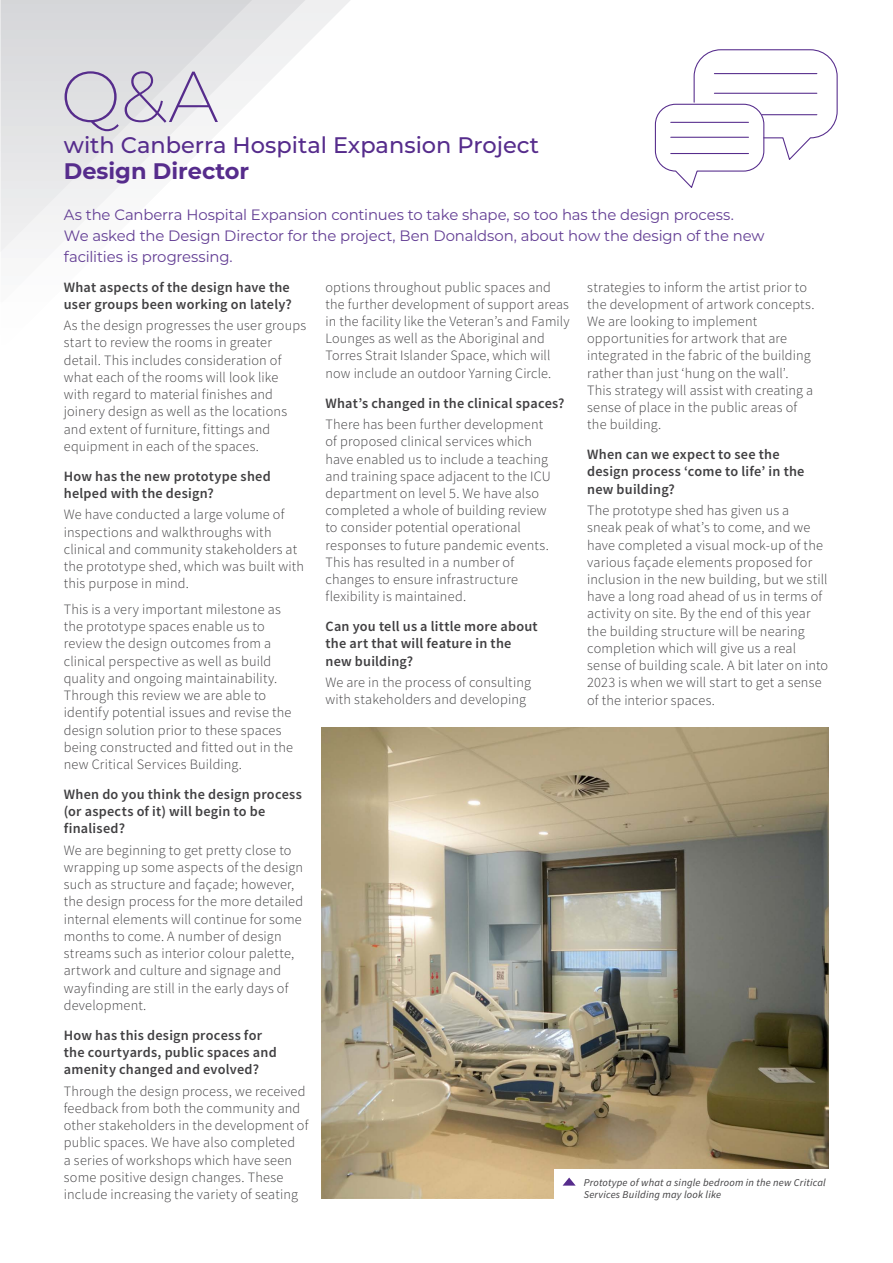
<style>
.page{position:relative;width:893px;height:1263px;background:#fff}
.page>*{position:absolute;margin:0;border:0;box-sizing:border-box;transform-origin:0 0}
.t1{font:200 72px "Montserrat";color:#562c8c}
.t2{font:500 22.5px/25.8px "Montserrat";color:#562c8c}
.Lead_In{font:15px/20.5px "Montserrat";letter-spacing:-.005em;color:#633e94}
.Body_Copy{font:300 14.25px/17.2px "Source Sans Pro";letter-spacing:.015em;color:#414042}
.Question{font:600 14.25px/17.2px "Source Sans Pro";letter-spacing:.015em;color:#414042}
.t3{font:italic 10.5px/12px "Source Sans Pro";letter-spacing:.02em;color:#414042}
.s1{font-weight:700}
</style>
<div class="page">
<svg style="left:0;top:0;width:340px;height:252px"></svg>
<svg style="left:693px;top:49px;width:145px;height:112px"></svg>
<hr style="left:714px;top:73px;width:103px;height:1px;background:#562c8c">
<hr style="left:714px;top:93px;width:103px;height:1px;background:#562c8c">
<hr style="left:762px;top:114px;width:55px;height:1px;background:#562c8c">
<div style="left:655px;top:104px;width:109px;height:68px;border:1px solid #562c8c;border-radius:20px"></div>
<hr style="left:671px;top:122px;width:77px;height:1px;background:#562c8c">
<hr style="left:671px;top:137px;width:77px;height:1px;background:#562c8c">
<hr style="left:671px;top:153px;width:77px;height:1px;background:#562c8c">
<img style="left:321px;top:728px;width:508px;height:470px">
<div style="left:554px;top:1169px;width:278px;height:37px;background:#fff"></div>
<svg style="left:563px;top:1177px;width:12px;height:8px"></svg>
<h2 class="t1" style="left:60px;top:48px;width:160px">Q&amp;A</h2>
<h2 class="t2" style="left:64px;top:131px;width:477px">with Canberra Hospital Expansion Project<br><span class="s1">Design Director</span></h2>
<p class="Lead_In" style="left:64px;top:204px;width:702px">As the Canberra Hospital Expansion continues to take shape, so too has the design process.<br>We asked the Design Director for the project, Ben Donaldson, about how the design of the new facilities is progressing.</p>
<p class="Question" style="left:64px;top:278px;width:229px">What aspects of the design have the user groups been working on lately?</p>
<p class="Body_Copy" style="left:64px;top:317px;width:244px">As the design progresses the user groups start to review the rooms in greater detail. This includes consideration of what each of the rooms will look like with regard to material finishes and joinery design as well as the locations and extent of furniture, fittings and equipment in each of the spaces.</p>
<p class="Question" style="left:64px;top:467px;width:209px">How has the new prototype shed helped with the design?</p>
<p class="Body_Copy" style="left:64px;top:506px;width:242px">We have conducted a large volume of inspections and walkthroughs with clinical and community stakeholders at the prototype shed, which was built with this purpose in mind.</p>
<p class="Body_Copy" style="left:64px;top:601px;width:231px">This is a very important milestone as the prototype spaces enable us to review the design outcomes from a clinical perspective as well as build quality and ongoing maintainability.<br>Through this review we are able to identify potential issues and revise the design solution prior to these spaces being constructed and fitted out in the new Critical Services Building.</p>
<p class="Question" style="left:64px;top:785px;width:240px">When do you think the design process (or aspects of it) will begin to be finalised?</p>
<p class="Body_Copy" style="left:64px;top:841px;width:241px">We are beginning to get pretty close to wrapping up some aspects of the design such as structure and façade; however, the design process for the more detailed internal elements will continue for some months to come. A number of design streams such as interior colour palette, artwork and culture and signage and wayfinding are still in the early days of development.</p>
<p class="Question" style="left:64px;top:1026px;width:215px">How has this design process for the courtyards, public spaces and amenity changed and evolved?</p>
<p class="Body_Copy" style="left:64px;top:1082px;width:246px">Through the design process, we received feedback from both the community and other stakeholders in the development of public spaces. We have also completed<br>a series of workshops which have seen some positive design changes. These include increasing the variety of seating</p>
<p class="Body_Copy" style="left:587px;top:278px;width:229px">strategies to inform the artist prior to the development of artwork concepts.<br>We are looking to implement opportunities for artwork that are integrated in the fabric of the building rather than just ‘hung on the wall’.<br>This strategy will assist with creating a sense of place in the public areas of the building.</p>
<p class="Question" style="left:587px;top:446px;width:219px">When can we expect to see the design process ‘come to life’ in the new building?</p>
<p class="Body_Copy" style="left:587px;top:502px;width:243px">The prototype shed has given us a<br>sneak peak of what’s to come, and we have completed a visual mock-up of the various façade elements proposed for inclusion in the new building, but we still have a long road ahead of us in terms of activity on site. By the end of this year the building structure will be nearing completion which will give us a real sense of building scale. A bit later on into 2023 is when we will start to get a sense of the interior spaces.</p>
<p class="Body_Copy" style="left:325px;top:278px;width:246px">options throughout public spaces and the further development of support areas in the facility like the Veteran’s and Family Lounges as well as the Aboriginal and Torres Strait Islander Space, which will now include an outdoor Yarning Circle.</p>
<p class="Question" style="left:325px;top:394px;width:241px">What’s changed in the clinical spaces?</p>
<p class="Body_Copy" style="left:325px;top:416px;width:227px">There has been further development of proposed clinical services which have enabled us to include a teaching and training space adjacent to the ICU department on level 5. We have also completed a whole of building review to consider potential operational responses to future pandemic events.<br>This has resulted in a number of changes to ensure infrastructure flexibility is maintained.</p>
<p class="Question" style="left:325px;top:618px;width:214px">Can you tell us a little more about the art that will feature in the new building?</p>
<p class="Body_Copy" style="left:325px;top:674px;width:207px">We are in the process of consulting with stakeholders and developing</p>
<p class="t3" style="left:584px;top:1176px;width:243px">Prototype of what a single bedroom in the new Critical<br>Services Building may look like</p>
</div>
